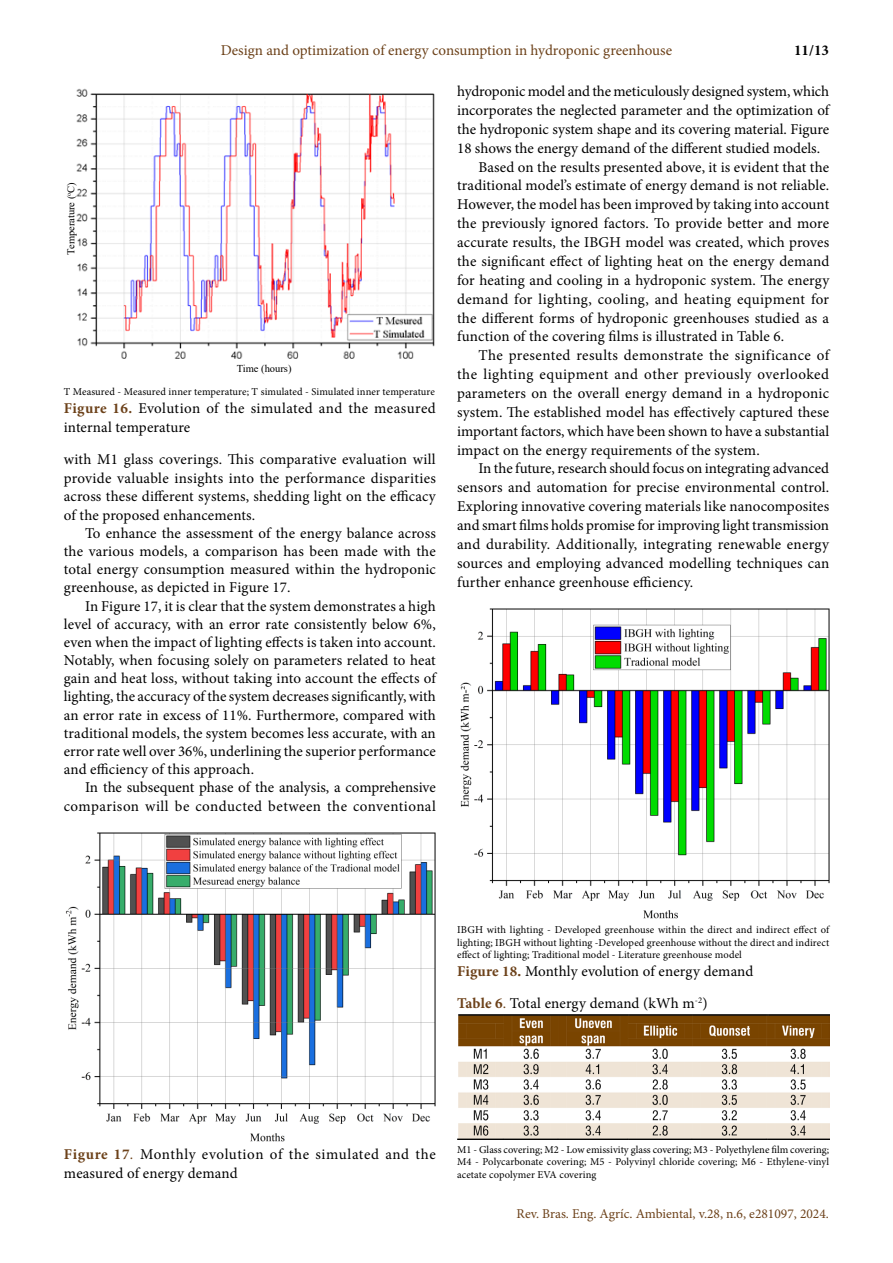
<style>
.page{position:relative;width:893px;height:1263px;background:#fff}
.page>*{position:absolute;margin:0;border:0;box-sizing:border-box;transform-origin:0 0}
.t1{font:15px/18.1px "Minion Pro";letter-spacing:.005em;color:#000;text-align:justify}
.t2{font:15px/18.8px "Minion Pro";letter-spacing:.03em;color:#000}
.t3{font:15px "Minion Pro";color:#6c4119}
.t4{font:15px "Minion Pro";letter-spacing:.025em;color:#000}
.t5{font:700 15px "Minion Pro";color:#000}
.t6{font:13.5px "Minion Pro";color:#6c4119}
.t7{font:10.5px/12.6px "Minion Pro";letter-spacing:.005em;color:#000;text-align:justify}
.t8{font:10.5px "Times New Roman";color:#000}
.s1{font-weight:700;color:#6c4119}
.s2{font-family:"Times New Roman";font-weight:700;color:#6c4119}
.s3{color:#6c4119}
.s4{font-style:italic;color:#6c4119}
</style>
<div class="page">
<img style="left:65px;top:832px;width:371px;height:310px">
<img style="left:457px;top:1014px;width:372px;height:126px">
<img style="left:460px;top:608px;width:369px;height:311px">
<img style="left:76px;top:88px;width:359px;height:271px">
<p class="t3" style="left:221px;top:40px;width:453px">Design and optimization of energy consumption in hydroponic greenhouse</p>
<p class="t5" style="left:794px;top:40px;width:36px">11/13</p>
<p class="t8" style="left:64px;top:255px;width:74px;rotate:-90deg">Temperature (<sup>o</sup>C)</p>
<p class="t8" style="left:237px;top:361px;width:56px">Time (hours)</p>
<p class="t7" style="left:64px;top:385px;width:373px">T Measured - Measured inner temperature; T simulated - Simulated inner temperature</p>
<p class="t1" style="left:64px;top:399px;width:374px;line-height:18.8px"><span class="s1">Figure 16.</span> Evolution of the simulated and the measured internal temperature</p>
<p class="t1" style="left:64px;top:450px;width:374px">with M1 glass coverings. This comparative evaluation will provide valuable insights into the performance disparities across these different systems, shedding light on the efficacy of the proposed enhancements.</p>
<p class="t1" style="left:64px;top:524px;width:374px;text-indent:21px">To enhance the assessment of the energy balance across the various models, a comparison has been made with the total energy consumption measured within the hydroponic greenhouse, as depicted in Figure 17.</p>
<p class="t1" style="left:64px;top:597px;width:374px;text-indent:21px">In Figure 17, it is clear that the system demonstrates a high level of accuracy, with an error rate consistently below 6%, even when the impact of lighting effects is taken into account.<br>Notably, when focusing solely on parameters related to heat gain and heat loss, without taking into account the effects of lighting, the accuracy of the system decreases significantly, with an error rate in excess of 11%. Furthermore, compared with traditional models, the system becomes less accurate, with an error rate well over 36%, underlining the superior performance and efficiency of this approach.</p>
<p class="t1" style="left:64px;top:778px;width:374px;line-height:18.9px;text-align:right">In the subsequent phase of the analysis, a comprehensive comparison will be conducted between the conventional</p>
<p class="t1" style="left:457px;top:82px;width:373px">hydroponic model and the meticulously designed system, which</p>
<p class="t1" style="left:457px;top:101px;width:374px">incorporates the neglected parameter and the optimization of</p>
<p class="t1" style="left:457px;top:120px;width:374px">the hydroponic system shape and its covering material. Figure</p>
<p class="t1" style="left:457px;top:139px;width:365px">18 shows the energy demand of the different studied models.</p>
<p class="t1" style="left:478px;top:158px;width:352px">Based on the results presented above, it is evident that the</p>
<p class="t1" style="left:457px;top:177px;width:374px">traditional model’s estimate of energy demand is not reliable.</p>
<p class="t1" style="left:457px;top:195px;width:374px">However, the model has been improved by taking into account</p>
<p class="t1" style="left:457px;top:214px;width:373px">the previously ignored factors. To provide better and more</p>
<p class="t1" style="left:457px;top:233px;width:374px">accurate results, the IBGH model was created, which proves</p>
<p class="t1" style="left:457px;top:252px;width:374px">the significant effect of lighting heat on the energy demand</p>
<p class="t1" style="left:457px;top:271px;width:374px">for heating and cooling in a hydroponic system. The energy</p>
<p class="t1" style="left:457px;top:290px;width:374px">demand for lighting, cooling, and heating equipment for</p>
<p class="t1" style="left:457px;top:309px;width:374px">the different forms of hydroponic greenhouses studied as a</p>
<p class="t1" style="left:457px;top:328px;width:329px">function of the covering films is illustrated in Table 6.</p>
<p class="t4" style="left:478px;top:345px;width:352px">The presented results demonstrate the significance of</p>
<p class="t2" style="left:457px;top:365px;width:374px">the lighting equipment and other previously overlooked</p>
<p class="t1" style="left:457px;top:384px;width:374px">parameters on the overall energy demand in a hydroponic</p>
<p class="t1" style="left:457px;top:403px;width:374px">system. The established model has effectively captured these</p>
<p class="t1" style="left:457px;top:422px;width:374px">important factors, which have been shown to have a substantial</p>
<p class="t1" style="left:457px;top:441px;width:304px">impact on the energy requirements of the system.</p>
<p class="t1" style="left:478px;top:460px;width:352px">In the future, research should focus on integrating advanced</p>
<p class="t1" style="left:457px;top:479px;width:374px">sensors and automation for precise environmental control.</p>
<p class="t1" style="left:457px;top:497px;width:374px">Exploring innovative covering materials like nanocomposites</p>
<p class="t1" style="left:457px;top:516px;width:373px">and smart films holds promise for improving light transmission</p>
<p class="t1" style="left:457px;top:535px;width:374px">and durability. Additionally, integrating renewable energy</p>
<p class="t1" style="left:457px;top:554px;width:374px">sources and employing advanced modelling techniques can</p>
<p class="t1" style="left:457px;top:573px;width:238px">further enhance greenhouse efficiency.</p>
<p class="t7" style="left:457px;top:923px;width:374px">IBGH with lighting - Developed greenhouse within the direct and indirect effect of lighting; IBGH without lighting -Developed greenhouse without the direct and indirect effect of lighting; Traditional model - Literature greenhouse model</p>
<p class="t1" style="left:457px;top:962px;width:298px"><span class="s1">Figure 18</span><span class="s2">.</span> Monthly evolution of energy demand</p>
<p class="t1" style="left:457px;top:994px;width:252px"><span class="s1">Table 6</span><span class="s3">.</span> Total energy demand (kWh m<sup>-2</sup>)</p>
<p class="t2" style="left:64px;top:1145px;width:373px"><span class="s1">Figure 17</span><span class="s4">.</span> Monthly evolution of the simulated and the measured of energy demand</p>
<p class="t7" style="left:457px;top:1143px;width:374px">M1 - Glass covering; M2 - Low emissivity glass covering; M3 - Polyethylene film covering; M4 - Polycarbonate covering; M5 - Polyvinyl chloride covering; M6 - Ethylene-vinyl acetate copolymer EVA covering</p>
<p class="t6" style="left:517px;top:1204px;width:314px">Rev. Bras. Eng. Agríc. Ambiental, v.28, n.6, e281097, 2024.</p>
</div>
